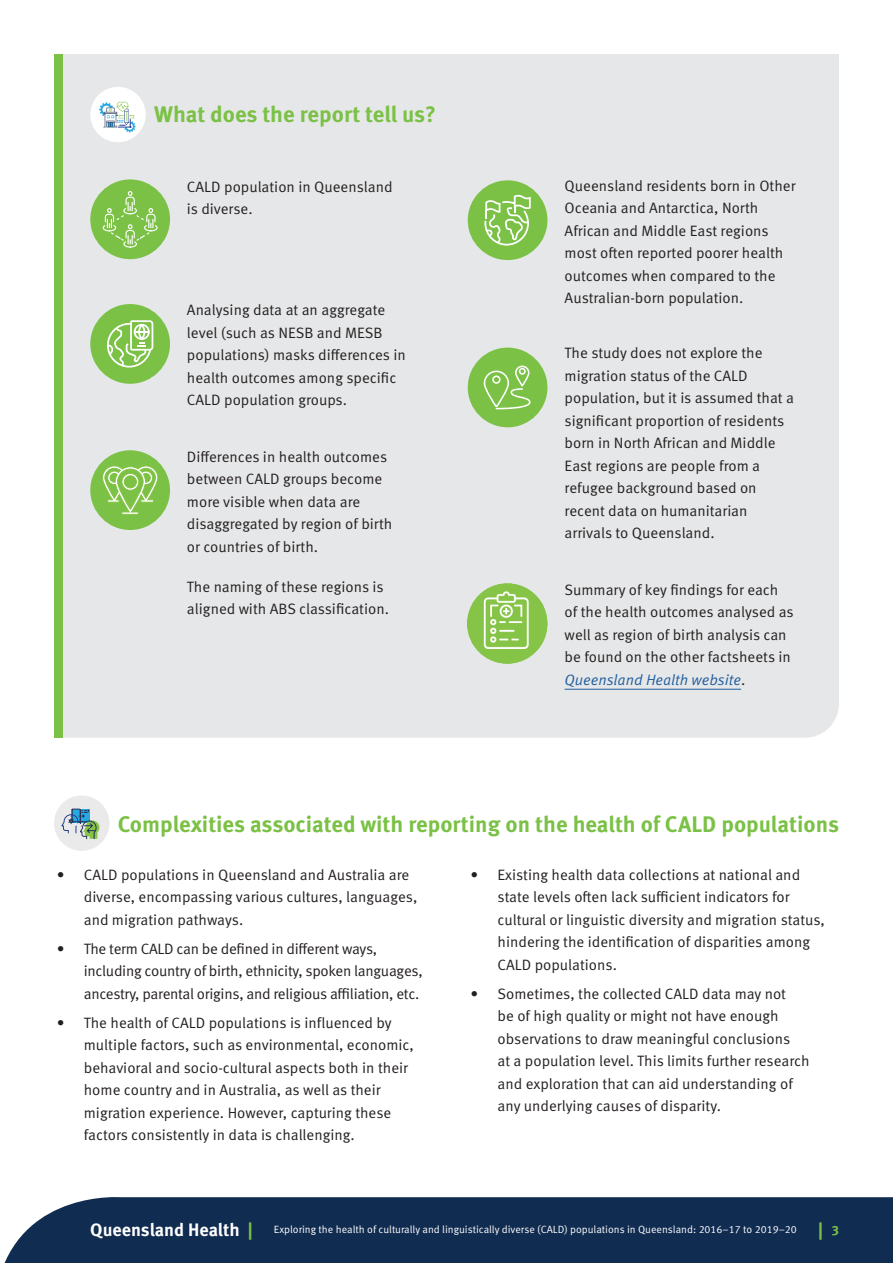
<style>
.page{position:relative;width:893px;height:1263px;background:#fff}
.page>*{position:absolute;margin:0;border:0;box-sizing:border-box;transform-origin:0 0}
.t1{font:700 22.5px "Meta Pro";color:#7ac145}
.t2{font:15px/22.5px "Meta Pro Norm";color:#231f20}
.t3{font:15px/22.5px "Meta Pro Norm";letter-spacing:-.02em;color:#231f20}
.t4{font:15px "Meta Pro Norm Ita";color:#215e9e}
.t5{font:10.5px "Meta Pro Norm";color:#fff}
.s1{font-family:"Meta Pro Norm";color:#231f20}
.s2{font-family:"Meta Pro";font-weight:700;font-size:18px}
.s3{font-family:"Meta Pro";font-weight:700;font-size:18px;color:#7ac145}
.s4{font-family:"Meta Pro";font-weight:700;font-size:13.5px;color:#7ac145}
</style>
<div class="page">
<div style="left:62px;top:54px;width:777px;height:684px;background:#e6e7e8"></div>
<div style="left:54px;top:54px;width:8px;height:684px;background:#7ac145"></div>
<div style="left:90px;top:87px;width:56px;height:55px;background:#fff;border-radius:50%"></div>
<svg style="left:99px;top:102px;width:37px;height:30px"></svg>
<img style="left:468px;top:583px;width:79px;height:80px">
<hr style="left:565px;top:689px;width:176px;height:1px;background:#215e9e">
<div style="left:90px;top:304px;width:80px;height:80px;background:#7ac145;border-radius:50%"></div>
<svg style="left:107px;top:320px;width:46px;height:48px"></svg>
<div style="left:468px;top:180px;width:79px;height:80px;background:#7ac145;border-radius:50%"></div>
<div style="left:468px;top:348px;width:79px;height:79px;background:#7ac145;border-radius:50%"></div>
<svg style="left:484px;top:366px;width:46px;height:43px"></svg>
<div style="left:54px;top:795px;width:55px;height:56px;background:#eaeaea;border-radius:50%"></div>
<svg style="left:61px;top:808px;width:38px;height:31px"></svg>
<div style="left:90px;top:450px;width:80px;height:80px;background:#7ac145;border-radius:50%"></div>
<svg style="left:102px;top:466px;width:56px;height:49px"></svg>
<div style="left:90px;top:179px;width:80px;height:80px;background:#7ac145;border-radius:50%"></div>
<svg style="left:102px;top:190px;width:56px;height:58px"></svg>
<svg style="left:484px;top:195px;width:47px;height:51px"></svg>
<div style="left:4px;top:1197px;width:889px;height:66px;background:#112c51"></div>
<h1 class="t1" style="left:154px;top:97px;width:284px">What does the report tell us?</h1>
<p class="t2" style="left:187px;top:174px;width:207px">CALD population in Queensland is diverse.</p>
<p class="t2" style="left:187px;top:298px;width:220px">Analysing data at an aggregate level (such as NESB and MESB populations) masks differences in health outcomes among specific<br>CALD population groups.</p>
<p class="t2" style="left:187px;top:444px;width:207px">Differences in health outcomes between CALD groups become more visible when data are disaggregated by region of birth or countries of birth.</p>
<p class="t2" style="left:187px;top:574px;width:204px">The naming of these regions is aligned with ABS classification.</p>
<p class="t2" style="left:565px;top:173px;width:232px">Queensland residents born in Other<br>Oceania and Antarctica, North<br>African and Middle East regions most often reported poorer health outcomes when compared to the<br>Australian-born population.</p>
<p class="t2" style="left:565px;top:341px;width:231px">The study does not explore the migration status of the CALD population, but it is assumed that a significant proportion of residents born in North African and Middle<br>East regions are people from a refugee background based on recent data on humanitarian arrivals to Queensland.</p>
<p class="t2" style="left:565px;top:577px;width:231px">Summary of key findings for each of the health outcomes analysed as well as region of birth analysis can be found on the other factsheets in</p>
<p class="t4" style="left:565px;top:668px;width:182px">Queensland Health website<span class="s1">.</span></p>
<h1 class="t1" style="left:118px;top:806px;width:723px">Complexities associated with reporting on the health of CALD populations</h1>
<p class="t2" style="left:84px;top:862px;width:335px;text-indent:-27px">• CALD populations in Queensland and Australia are diverse, encompassing various cultures, languages, and migration pathways.</p>
<p class="t3" style="left:84px;top:936px;width:340px;text-indent:-27px">• The term CALD can be defined in different ways, including country of birth, ethnicity, spoken languages, ancestry, parental origins, and religious affiliation, etc.</p>
<p class="t2" style="left:84px;top:1010px;width:332px;text-indent:-27px">• The health of CALD populations is influenced by multiple factors, such as environmental, economic, behavioral and socio-cultural aspects both in their home country and in Australia, as well as their migration experience. However, capturing these factors consistently in data is challenging.</p>
<p class="t2" style="left:497px;top:862px;width:329px;text-indent:-27px">• Existing health data collections at national and state levels often lack sufficient indicators for cultural or linguistic diversity and migration status, hindering the identification of disparities among CALD populations.</p>
<p class="t2" style="left:497px;top:981px;width:314px;text-indent:-27px">• Sometimes, the collected CALD data may not<br>be of high quality or might not have enough observations to draw meaningful conclusions<br>at a population level. This limits further research and exploration that can aid understanding of any underlying causes of disparity.</p>
<p class="t5" style="left:90px;top:1222px;width:750px"><span class="s2">Queensland Health</span> <span class="s3">|</span> Exploring the health of culturally and linguistically diverse (CALD) populations in Queensland: 2016–17 to 2019–20 <span class="s3">|</span> <span class="s4">3</span></p>
</div>
